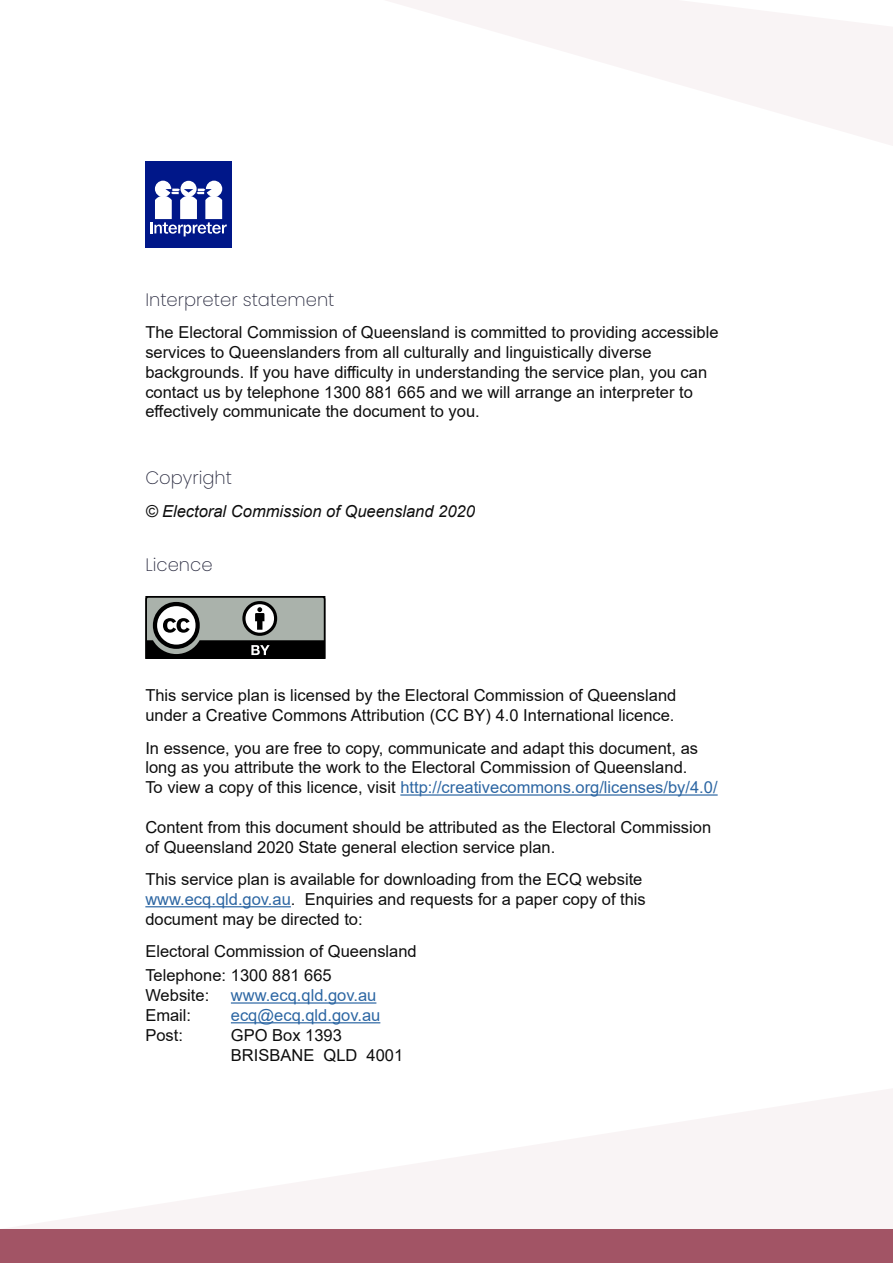
<style>
.page{position:relative;width:893px;height:1263px;background:#fff}
.page>*{position:absolute;margin:0;border:0;box-sizing:border-box;transform-origin:0 0}
.t1{font:200 18px "Poppins";color:#202137}
.t2{font:16.5px/19.8px "Arial";color:#000}
.t3{font:italic 16.5px "Arial";color:#000}
.t4{font:16.5px "Arial";color:#215e9e}
.s1{color:#215e9e}
</style>
<div class="page">
<svg style="left:6px;top:1002px;width:887px;height:227px"></svg>
<svg style="left:387px;top:0;width:506px;height:145px"></svg>
<div style="left:0;top:1229px;width:893px;height:34px;background:#a25465"></div>
<hr style="left:400px;top:794px;width:318px;height:2px;background:#215e9e">
<hr style="left:145px;top:906px;width:146px;height:1px;background:#215e9e">
<hr style="left:231px;top:1002px;width:145px;height:1px;background:#215e9e">
<hr style="left:231px;top:1022px;width:149px;height:1px;background:#215e9e">
<div style="left:145px;top:162px;width:87px;height:86px;background:#001789"></div>
<svg style="left:150px;top:181px;width:77px;height:55px"></svg>
<svg style="left:148px;top:596px;width:178px;height:63px"></svg>
<div style="left:145px;top:596px;width:180px;height:63px;border:2px solid #000"></div>
<p class="t1" style="left:145px;top:289px;width:191px">Interpreter statement</p>
<p class="t2" style="left:145px;top:322px;width:575px">The Electoral Commission of Queensland is committed to providing accessible services to Queenslanders from all culturally and linguistically diverse backgrounds. If you have difficulty in understanding the service plan, you can contact us by telephone 1300 881 665 and we will arrange an interpreter to effectively communicate the document to you.</p>
<p class="t1" style="left:145px;top:468px;width:88px">Copyright</p>
<p class="t3" style="left:145px;top:500px;width:331px">© Electoral Commission of Queensland 2020</p>
<p class="t1" style="left:145px;top:554px;width:69px">Licence</p>
<p class="t2" style="left:145px;top:685px;width:532px">This service plan is licensed by the Electoral Commission of Queensland under a Creative Commons Attribution (CC BY) 4.0 International licence.</p>
<p class="t2" style="left:145px;top:738px;width:574px">In essence, you are free to copy, communicate and adapt this document, as long as you attribute the work to the Electoral Commission of Queensland.<br>To view a copy of this licence, visit <span class="s1">http://creativecommons.org/licenses/by/4.0/</span></p>
<p class="t2" style="left:145px;top:817px;width:567px">Content from this document should be attributed as the Electoral Commission of Queensland 2020 State general election service plan.</p>
<p class="t2" style="left:145px;top:869px;width:502px">This service plan is available for downloading from the ECQ website <span class="s1">www.ecq.qld.gov.au</span>. Enquiries and requests for a paper copy of this document may be directed to:</p>
<p class="t2" style="left:145px;top:939px;width:273px;line-height:24px">Electoral Commission of Queensland<br>Telephone: 1300 881 665</p>
<p class="t2" style="left:145px;top:985px;width:65px">Website:</p>
<p class="t4" style="left:231px;top:984px;width:147px">www.ecq.qld.gov.au</p>
<p class="t2" style="left:145px;top:1005px;width:47px">Email:</p>
<p class="t4" style="left:231px;top:1004px;width:151px">ecq@ecq.qld.gov.au</p>
<p class="t2" style="left:145px;top:1025px;width:39px">Post:</p>
<p class="t2" style="left:231px;top:1025px;width:174px">GPO Box 1393<br>BRISBANE QLD 4001</p>
</div>
